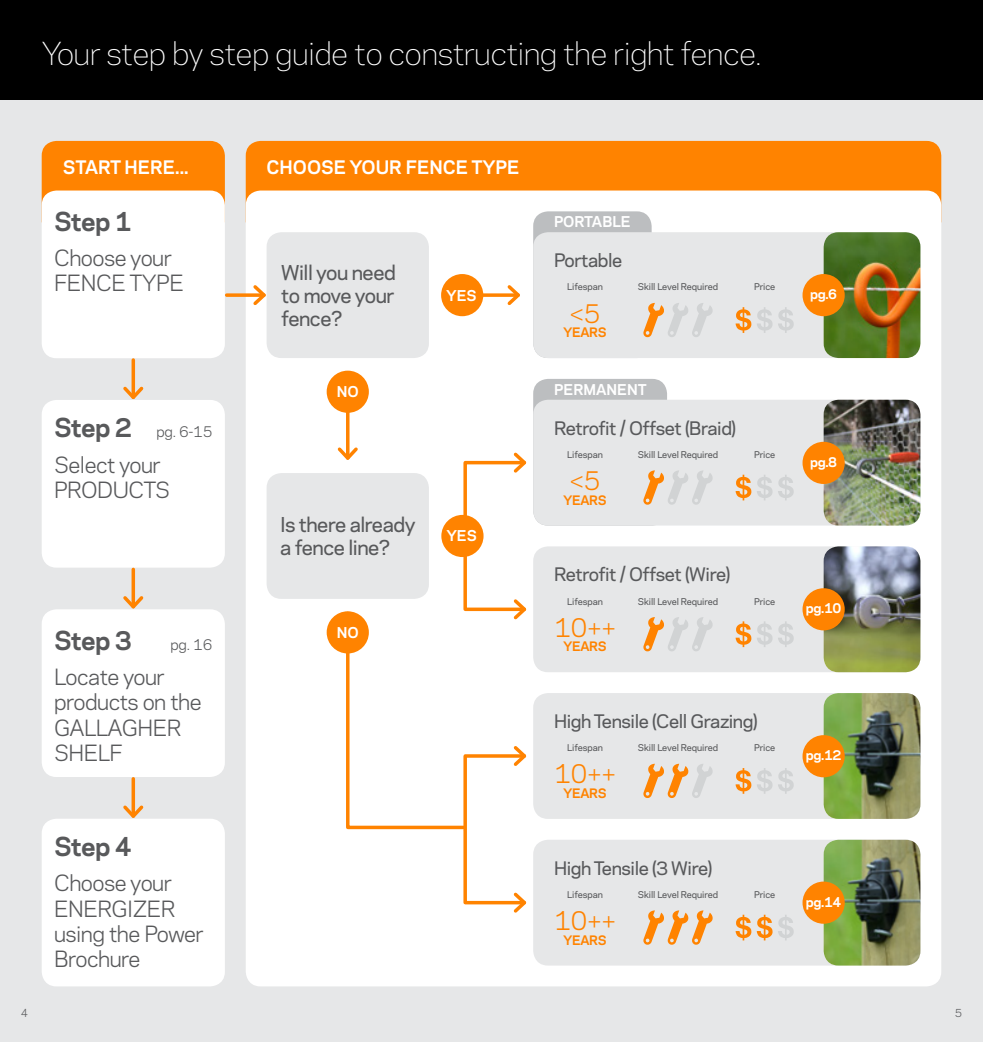
<style>
.page{position:relative;width:983px;height:1042px;background:#fff}
.page>*{position:absolute;margin:0;border:0;box-sizing:border-box;transform-origin:0 0}
.t1{font:300 29.75px "Galaxie Polaris";letter-spacing:-.025em;color:#fff}
.t2{font:700 24.5px "Galaxie Polaris";letter-spacing:-.025em;color:#58595b}
.t3{font:24.5px "Galaxie Polaris";color:#ff8300}
.t4{font:21px/25.2px "Galaxie Polaris";letter-spacing:-.025em;color:#58595b}
.t5{font:21px "Galaxie Polaris";color:#ff8300}
.t6{font:500 19.25px/23.1px "Galaxie Polaris";letter-spacing:-.025em;color:#58595b;text-align:justify}
.t7{font:500 17.5px "Galaxie Polaris";letter-spacing:-.025em;color:#58595b}
.t8{font:700 17.5px "Galaxie Polaris";color:#fff}
.t9{font:700 14px "Galaxie Polaris";color:#fff}
.t10{font:14px "Galaxie Polaris";letter-spacing:-.025em;color:#58595b}
.t11{font:700 12.78px "Galaxie Polaris";letter-spacing:-.03em;color:#fff}
.t12{font:700 12.25px "Galaxie Polaris";letter-spacing:-.03em;color:#ff8300}
.t13{font:10.5px "Galaxie Polaris";color:#58595b}
.t14{font:500 8.75px "Galaxie Polaris";letter-spacing:-.01em;color:#58595b}
.s1{font-size:24.5px}
.s2{font-size:21px}
</style>
<div class="page">
<div style="left:0;top:99px;width:982px;height:943px;background:#e6e7e8"></div>
<div style="left:42px;top:141px;width:183px;height:60px;background:#ff8300"></div>
<div style="left:0;top:0;width:982px;height:99px;background:#000"></div>
<div style="left:246px;top:141px;width:695px;height:60px;background:#ff8300"></div>
<div style="left:246px;top:190px;width:695px;height:796px;background:#fff;border-radius:15px"></div>
<div style="left:42px;top:190px;width:183px;height:168px;background:#fff;border-radius:15px"></div>
<div style="left:42px;top:819px;width:183px;height:167px;background:#fff;border-radius:15px"></div>
<div style="left:42px;top:400px;width:183px;height:167px;background:#fff;border-radius:15px"></div>
<div style="left:42px;top:609px;width:183px;height:168px;background:#fff;border-radius:15px"></div>
<div style="left:533px;top:546px;width:387px;height:126px;background:#e6e7e8;border-radius:15px"></div>
<img style="left:823px;top:546px;width:97px;height:126px">
<div style="left:533px;top:379px;width:134px;height:146px;background:#bcbec0;border-radius:15px"></div>
<div style="left:533px;top:400px;width:387px;height:125px;background:#e6e7e8;border-radius:15px"></div>
<svg style="left:131px;top:360px;width:4px;height:23px"></svg>
<svg style="left:123px;top:383px;width:21px;height:16px"></svg>
<svg style="left:131px;top:569px;width:4px;height:24px"></svg>
<svg style="left:123px;top:593px;width:21px;height:16px"></svg>
<svg style="left:131px;top:779px;width:4px;height:23px"></svg>
<svg style="left:123px;top:802px;width:21px;height:16px"></svg>
<div style="left:266px;top:473px;width:163px;height:126px;background:#e6e7e8;border-radius:15px"></div>
<div style="left:533px;top:840px;width:387px;height:125px;background:#e6e7e8;border-radius:15px"></div>
<div style="left:533px;top:211px;width:118px;height:147px;background:#bcbec0;border-radius:15px"></div>
<div style="left:533px;top:232px;width:387px;height:126px;background:#e6e7e8;border-radius:15px"></div>
<div style="left:533px;top:693px;width:387px;height:126px;background:#e6e7e8;border-radius:15px"></div>
<div style="left:266px;top:232px;width:163px;height:126px;background:#e6e7e8;border-radius:15px"></div>
<svg style="left:226px;top:293px;width:24px;height:4px"></svg>
<svg style="left:250px;top:282px;width:17px;height:26px"></svg>
<hr style="left:346px;top:389px;width:3px;height:69px;background:#ff8300">
<svg style="left:337px;top:444px;width:21px;height:16px"></svg>
<div style="left:326px;top:371px;width:43px;height:42px;background:#ff8300;border-radius:50%"></div>
<img style="left:823px;top:232px;width:97px;height:126px">
<svg style="left:483px;top:293px;width:21px;height:4px"></svg>
<svg style="left:504px;top:285px;width:16px;height:20px"></svg>
<img style="left:823px;top:693px;width:97px;height:126px">
<div style="left:441px;top:515px;width:42px;height:42px;background:#ff8300;border-radius:50%"></div>
<div style="left:441px;top:274px;width:42px;height:42px;background:#ff8300;border-radius:50%"></div>
<svg style="left:461px;top:452px;width:66px;height:78px"></svg>
<svg style="left:344px;top:542px;width:183px;height:371px"></svg>
<div style="left:326px;top:611px;width:43px;height:42px;background:#ff8300;border-radius:50%"></div>
<div style="left:802px;top:274px;width:42px;height:42px;background:#ff8300;border-radius:50%"></div>
<svg style="left:643px;top:303px;width:70px;height:35px"></svg>
<svg style="left:735px;top:307px;width:58px;height:26px"></svg>
<svg style="left:735px;top:621px;width:58px;height:26px"></svg>
<div style="left:802px;top:588px;width:42px;height:42px;background:#ff8300;border-radius:50%"></div>
<svg style="left:643px;top:617px;width:70px;height:35px"></svg>
<svg style="left:735px;top:768px;width:58px;height:26px"></svg>
<svg style="left:643px;top:764px;width:70px;height:34px"></svg>
<div style="left:802px;top:735px;width:42px;height:42px;background:#ff8300;border-radius:50%"></div>
<img style="left:823px;top:840px;width:97px;height:125px">
<div style="left:802px;top:881px;width:42px;height:43px;background:#ff8300;border-radius:50%"></div>
<svg style="left:643px;top:910px;width:70px;height:35px"></svg>
<svg style="left:735px;top:914px;width:58px;height:26px"></svg>
<img style="left:823px;top:400px;width:97px;height:125px">
<div style="left:802px;top:442px;width:42px;height:42px;background:#ff8300;border-radius:50%"></div>
<svg style="left:643px;top:470px;width:70px;height:35px"></svg>
<svg style="left:735px;top:475px;width:58px;height:25px"></svg>
<h1 class="t1" style="left:42px;top:32px;width:721px">Your step by step guide to constructing the right fence.</h1>
<h3 class="t8" style="left:63px;top:154px;width:127px">START HERE...</h3>
<h3 class="t8" style="left:266px;top:154px;width:254px">CHOOSE YOUR FENCE TYPE</h3>
<h2 class="t2" style="left:54px;top:203px;width:79px">Step 1</h2>
<h3 class="t4" style="left:54px;top:244px;width:131px">Choose your<br>FENCE TYPE</h3>
<h2 class="t2" style="left:54px;top:409px;width:79px">Step 2</h2>
<h3 class="t4" style="left:54px;top:451px;width:118px">Select your<br>PRODUCTS</h3>
<h3 class="t10" style="left:156px;top:421px;width:58px">pg. 6-15</h3>
<h2 class="t2" style="left:54px;top:622px;width:79px">Step 3</h2>
<h3 class="t4" style="left:54px;top:663px;width:149px">Locate your products on the<br>GALLAGHER<br>SHELF</h3>
<h3 class="t10" style="left:170px;top:634px;width:43px">pg. 16</h3>
<h2 class="t2" style="left:54px;top:828px;width:79px">Step 4</h2>
<h3 class="t4" style="left:54px;top:869px;width:151px">Choose your<br>ENERGIZER using the Power<br>Brochure</h3>
<h3 class="t6" style="left:281px;top:260px;width:116px">Will you need to move your fence?</h3>
<h3 class="t9" style="left:336px;top:381px;width:24px">NO</h3>
<h3 class="t9" style="left:446px;top:285px;width:32px">YES</h3>
<h3 class="t6" style="left:280px;top:512px;width:137px">Is there already a fence line?</h3>
<h3 class="t9" style="left:336px;top:622px;width:24px">NO</h3>
<h3 class="t9" style="left:447px;top:525px;width:32px">YES</h3>
<h3 class="t9" style="left:554px;top:211px;width:78px">PORTABLE</h3>
<h3 class="t7" style="left:554px;top:247px;width:70px">Portable</h3>
<h3 class="t5" style="left:569px;top:299px;width:33px">&lt;<span class="s1">5</span></h3>
<h3 class="t12" style="left:563px;top:323px;width:44px">YEARS</h3>
<p class="t14" style="left:567px;top:280px;width:37px">Lifespan</p>
<p class="t14" style="left:637px;top:280px;width:82px">Skill Level Required</p>
<p class="t14" style="left:753px;top:280px;width:23px">Price</p>
<h3 class="t9" style="left:554px;top:379px;width:94px">PERMANENT</h3>
<h3 class="t7" style="left:554px;top:415px;width:184px">Retrofit / Offset (Braid)</h3>
<h3 class="t5" style="left:569px;top:466px;width:33px">&lt;<span class="s1">5</span></h3>
<h3 class="t12" style="left:563px;top:491px;width:44px">YEARS</h3>
<p class="t14" style="left:567px;top:448px;width:37px">Lifespan</p>
<p class="t14" style="left:637px;top:448px;width:82px">Skill Level Required</p>
<p class="t14" style="left:753px;top:448px;width:23px">Price</p>
<h3 class="t7" style="left:554px;top:561px;width:178px">Retrofit / Offset (Wire)</h3>
<h2 class="t3" style="left:554px;top:609px;width:63px">10<span class="s2">++</span></h2>
<h3 class="t12" style="left:563px;top:637px;width:44px">YEARS</h3>
<p class="t14" style="left:567px;top:595px;width:37px">Lifespan</p>
<p class="t14" style="left:637px;top:595px;width:82px">Skill Level Required</p>
<p class="t14" style="left:753px;top:595px;width:23px">Price</p>
<h3 class="t7" style="left:554px;top:708px;width:205px">High Tensile (Cell Grazing)</h3>
<h2 class="t3" style="left:554px;top:755px;width:63px">10<span class="s2">++</span></h2>
<h3 class="t12" style="left:563px;top:784px;width:44px">YEARS</h3>
<p class="t14" style="left:567px;top:741px;width:37px">Lifespan</p>
<p class="t14" style="left:637px;top:741px;width:82px">Skill Level Required</p>
<p class="t14" style="left:753px;top:741px;width:23px">Price</p>
<h3 class="t7" style="left:554px;top:855px;width:160px">High Tensile (3 Wire)</h3>
<p class="t14" style="left:567px;top:888px;width:37px">Lifespan</p>
<p class="t14" style="left:637px;top:888px;width:82px">Skill Level Required</p>
<p class="t14" style="left:753px;top:888px;width:23px">Price</p>
<h2 class="t3" style="left:554px;top:902px;width:63px">10<span class="s2">++</span></h2>
<h3 class="t12" style="left:563px;top:931px;width:44px">YEARS</h3>
<h3 class="t11" style="left:809px;top:284px;width:29px">pg.6</h3>
<h3 class="t11" style="left:809px;top:452px;width:29px">pg.8</h3>
<h3 class="t11" style="left:805px;top:598px;width:37px">pg.10</h3>
<h3 class="t11" style="left:805px;top:745px;width:37px">pg.12</h3>
<h3 class="t11" style="left:805px;top:892px;width:37px">pg.14</h3>
<p class="t13" style="left:21px;top:1005px;width:9px">4</p>
<p class="t13" style="left:954px;top:1005px;width:9px">5</p>
</div>
